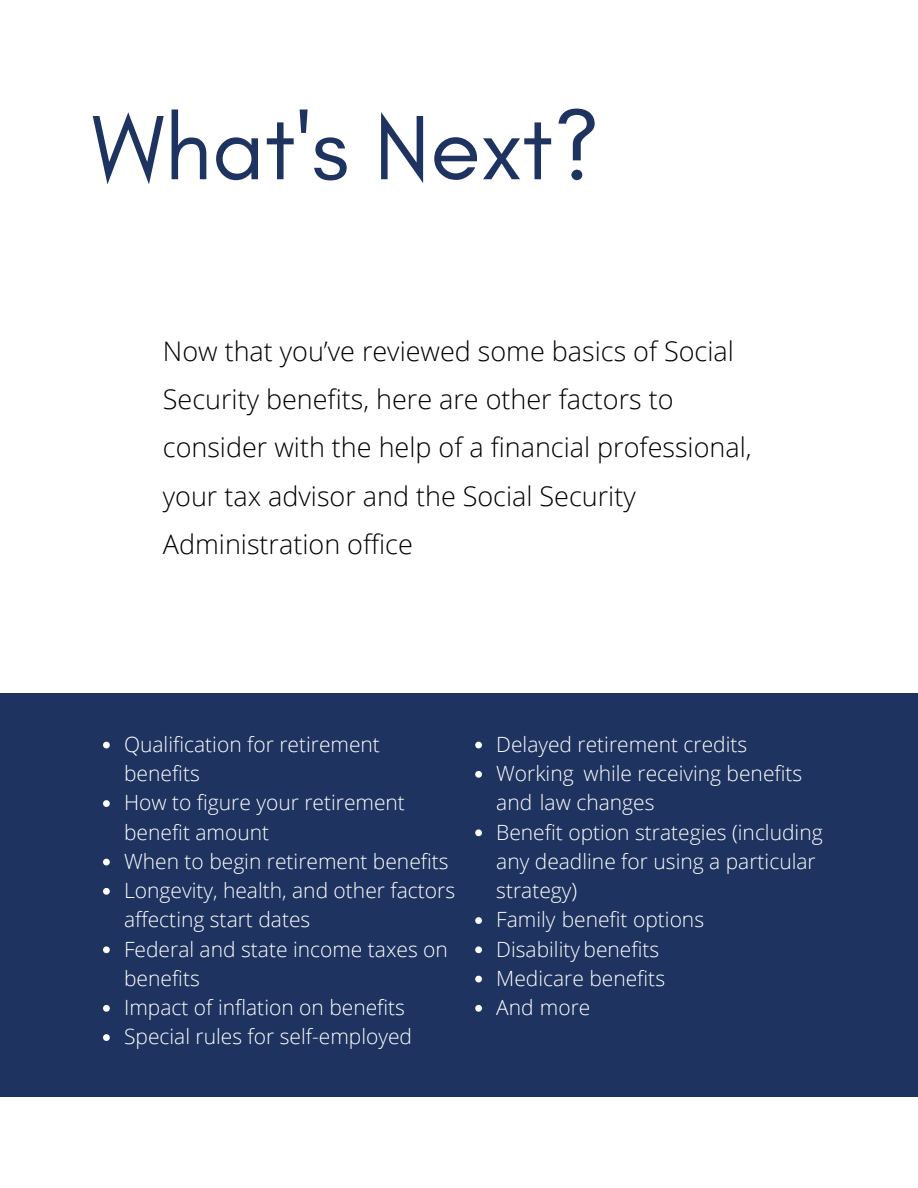
<style>
.page{position:relative;width:918px;height:1188px;background:#fff}
.page>*{position:absolute;margin:0;border:0;box-sizing:border-box;transform-origin:0 0}
.t1{font:93px "Glacial Indifference";color:#1e3360}
.t2{font:300 27px/48.3px "Open Sans";color:#000}
.t3{font:300 21px/29.2px "Open Sans";color:#fff}
</style>
<div class="page">
<div style="left:0;top:693px;width:918px;height:403px;background:#1e3360"></div>
<svg style="left:103px;top:742px;width:7px;height:6px"></svg>
<svg style="left:103px;top:800px;width:7px;height:7px"></svg>
<svg style="left:103px;top:859px;width:7px;height:6px"></svg>
<svg style="left:103px;top:888px;width:7px;height:7px"></svg>
<svg style="left:103px;top:946px;width:7px;height:7px"></svg>
<svg style="left:103px;top:1005px;width:7px;height:7px"></svg>
<svg style="left:103px;top:1034px;width:7px;height:7px"></svg>
<svg style="left:475px;top:742px;width:7px;height:6px"></svg>
<svg style="left:475px;top:771px;width:7px;height:7px"></svg>
<svg style="left:475px;top:829px;width:7px;height:7px"></svg>
<svg style="left:475px;top:917px;width:7px;height:7px"></svg>
<svg style="left:475px;top:946px;width:7px;height:7px"></svg>
<svg style="left:475px;top:976px;width:7px;height:6px"></svg>
<svg style="left:475px;top:1005px;width:7px;height:7px"></svg>
<p class="t1" style="left:92px;top:91px;width:510px">What's Next?</p>
<p class="t2" style="left:163px;top:326px;width:590px">Now that you’ve reviewed some basics of Social Security benefits, here are other factors to consider with the help of a financial professional, your tax advisor and the Social Security Administration office</p>
<h1 class="t3" style="left:124px;top:729px;width:257px">Qualification for retirement benefits</h1>
<h2 class="t3" style="left:124px;top:788px;width:282px">How to figure your retirement benefit amount</h2>
<p class="t3" style="left:124px;top:846px;width:326px">When to begin retirement benefits</p>
<p class="t3" style="left:124px;top:875px;width:333px">Longevity, health, and other factors affecting start dates</p>
<p class="t3" style="left:124px;top:934px;width:325px">Federal and state income taxes on benefits</p>
<p class="t3" style="left:124px;top:992px;width:282px">Impact of inflation on benefits</p>
<p class="t3" style="left:124px;top:1022px;width:290px">Special rules for self-employed</p>
<p class="t3" style="left:496px;top:729px;width:253px">Delayed retirement credits</p>
<p class="t3" style="left:496px;top:758px;width:308px">Working while receiving benefits and law changes</p>
<p class="t3" style="left:496px;top:817px;width:328px">Benefit option strategies (including any deadline for using a particular strategy)</p>
<p class="t3" style="left:496px;top:905px;width:209px">Family benefit options</p>
<p class="t3" style="left:496px;top:934px;width:164px">Disability benefits</p>
<p class="t3" style="left:496px;top:963px;width:170px">Medicare benefits</p>
<p class="t3" style="left:496px;top:992px;width:96px">And more</p>
</div>
